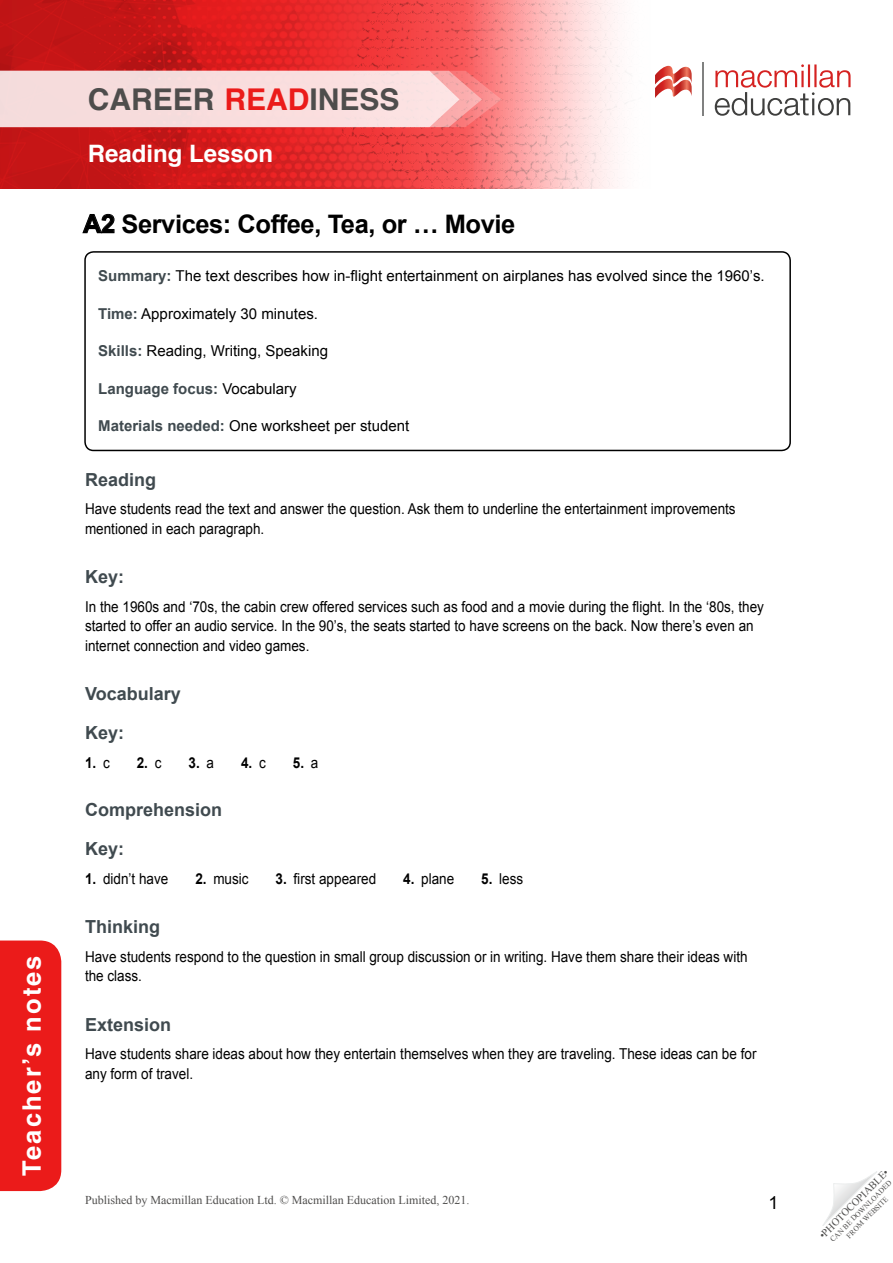
<style>
.page{position:relative;width:893px;height:1263px;background:#fff}
.page>*{position:absolute;margin:0;border:0;box-sizing:border-box;transform-origin:0 0}
.t1{font:700 30px "Helvetica";color:#4e4d4c}
.Article_Title{font:700 25.5px "Arial";letter-spacing:-.015em;color:#000}
.Template__Left_sideb{font:700 25.5px "Helvetica LT Std";letter-spacing:.08em;color:#fff}
.t2{font:700 24px "Helvetica";color:#fff}
.TN__Title{font:700 18px "Arial";color:#404a4f}
.t3{font:18px "Arial";color:#000}
.TN__Body_text{font:15px/19.5px "Arial";color:#000;scale:.9 1}
.TN__Info_box_-_body{font:15px "Arial";color:#000}
.TN__Info_box_-_body-2{font:700 15px "Arial";color:#404a4f}
.TN__Body_text-2{font:700 15px "Arial";color:#000;scale:.9 1}
.t4{font:12px "Times New Roman";color:#4e4d4c}
.t5{font:10.5px "Times New Roman";color:#4e4d4c}
.t6{font:7.5px/9px "Times New Roman";color:#4e4d4c;text-align:center}
.s1{color:#eb1b1a}
.s2{font-weight:700;color:#404a4f}
.s3{font-weight:400;color:#000}
.s4{font-weight:400}
.s5{font-weight:700}
</style>
<div class="page">
<svg style="left:822px;top:1171px;width:55px;height:55px"></svg>
<img style="left:0;top:0;width:287px;height:188px">
<svg style="left:287px;top:0;width:564px;height:189px"></svg>
<svg style="left:655px;top:65px;width:37px;height:34px"></svg>
<hr style="left:703px;top:62px;width:1px;height:54px;background:#808180">
<svg style="left:715px;top:64px;width:135px;height:52px"></svg>
<div style="left:0;top:940px;width:61px;height:251px;background:#eb1b1a"></div>
<svg style="left:0;top:71px;width:501px;height:56px;background:#f7d4d5"></svg>
<svg style="left:82px;top:213px;width:33px;height:20px"></svg>
<div style="left:84px;top:251px;width:707px;height:200px;border:2px solid #000;border-radius:9px"></div>
<p class="Template__Left_sideb" style="left:16px;top:1176px;width:222px;rotate:-90deg">Teacher’s notes</p>
<p class="t1" style="left:88px;top:75px;width:313px">CAREER <span class="s1">READ</span>INESS</p>
<p class="t2" style="left:88px;top:134px;width:187px">Reading Lesson</p>
<p class="Article_Title" style="left:83px;top:207px;width:434px">A2 Services: Coffee, Tea, or … Movie</p>
<p class="TN__Info_box_-_body" style="left:98px;top:266px;width:668px"><span class="s2">Summary:</span> The text describes how in-flight entertainment on airplanes has evolved since the 1960’s.</p>
<p class="TN__Info_box_-_body" style="left:98px;top:303px;width:221px"><span class="s2">Time:</span> Approximately 30 minutes.</p>
<p class="TN__Info_box_-_body" style="left:98px;top:341px;width:231px"><span class="s2">Skills:</span> Reading, Writing, Speaking</p>
<p class="TN__Info_box_-_body-2" style="left:98px;top:378px;width:200px">Language focus: <span class="s3">Vocabulary</span></p>
<p class="TN__Info_box_-_body" style="left:98px;top:416px;width:312px"><span class="s2">Materials needed:</span> One worksheet per student</p>
<p class="TN__Title" style="left:85px;top:468px;width:73px">Reading</p>
<p class="TN__Body_text" style="left:85px;top:500px;width:724px">Have students read the text and answer the question. Ask them to underline the entertainment improvements mentioned in each paragraph.</p>
<p class="TN__Title" style="left:85px;top:565px;width:41px">Key:</p>
<p class="TN__Body_text" style="left:85px;top:597px;width:756px">In the 1960s and ‘70s, the cabin crew offered services such as food and a movie during the flight. In the ‘80s, they started to offer an audio service. In the 90’s, the seats started to have screens on the back. Now there’s even an internet connection and video games.</p>
<p class="TN__Title" style="left:85px;top:682px;width:97px">Vocabulary</p>
<p class="TN__Title" style="left:85px;top:721px;width:41px">Key:</p>
<p class="TN__Body_text-2" style="left:85px;top:752px;width:29px">1. <span class="s4">c</span></p>
<p class="TN__Body_text-2" style="left:137px;top:752px;width:29px">2. <span class="s4">c</span></p>
<p class="TN__Body_text-2" style="left:189px;top:752px;width:30px">3. <span class="s4">a</span></p>
<p class="TN__Body_text-2" style="left:241px;top:752px;width:29px">4. <span class="s4">c</span></p>
<p class="TN__Body_text-2" style="left:293px;top:752px;width:30px">5. <span class="s4">a</span></p>
<p class="TN__Title" style="left:85px;top:798px;width:139px">Comprehension</p>
<p class="TN__Title" style="left:85px;top:837px;width:41px">Key:</p>
<p class="TN__Body_text" style="left:85px;top:869px;width:94px"><span class="s5">1.</span> didn’t have</p>
<p class="TN__Body_text" style="left:195px;top:869px;width:61px"><span class="s5">2.</span> music</p>
<p class="TN__Body_text" style="left:276px;top:869px;width:113px"><span class="s5">3.</span> first appeared</p>
<p class="TN__Body_text" style="left:403px;top:869px;width:58px"><span class="s5">4.</span> plane</p>
<p class="TN__Body_text" style="left:481px;top:869px;width:48px"><span class="s5">5.</span> less</p>
<p class="TN__Title" style="left:85px;top:915px;width:77px">Thinking</p>
<p class="TN__Body_text" style="left:85px;top:947px;width:738px">Have students respond to the question in small group discussion or in writing. Have them share their ideas with the class.</p>
<p class="TN__Title" style="left:85px;top:1012px;width:88px">Extension</p>
<p class="TN__Body_text" style="left:85px;top:1044px;width:747px">Have students share ideas about how they entertain themselves when they are traveling. These ideas can be for any form of travel.</p>
<p class="t4" style="left:85px;top:1192px;width:386px">Published by Macmillan Education Ltd. © Macmillan Education Limited, 2021.</p>
<p class="t3" style="left:769px;top:1191px;width:12px">1</p>
<p class="t5" style="left:816px;top:1232px;width:95px;rotate:-45deg">•PHOTOCOPIABLE•</p>
<p class="t6" style="left:828px;top:1237px;width:85px;rotate:-45deg">CAN BE DOWNLOADED<br>FROM WEBSITE</p>
</div>
